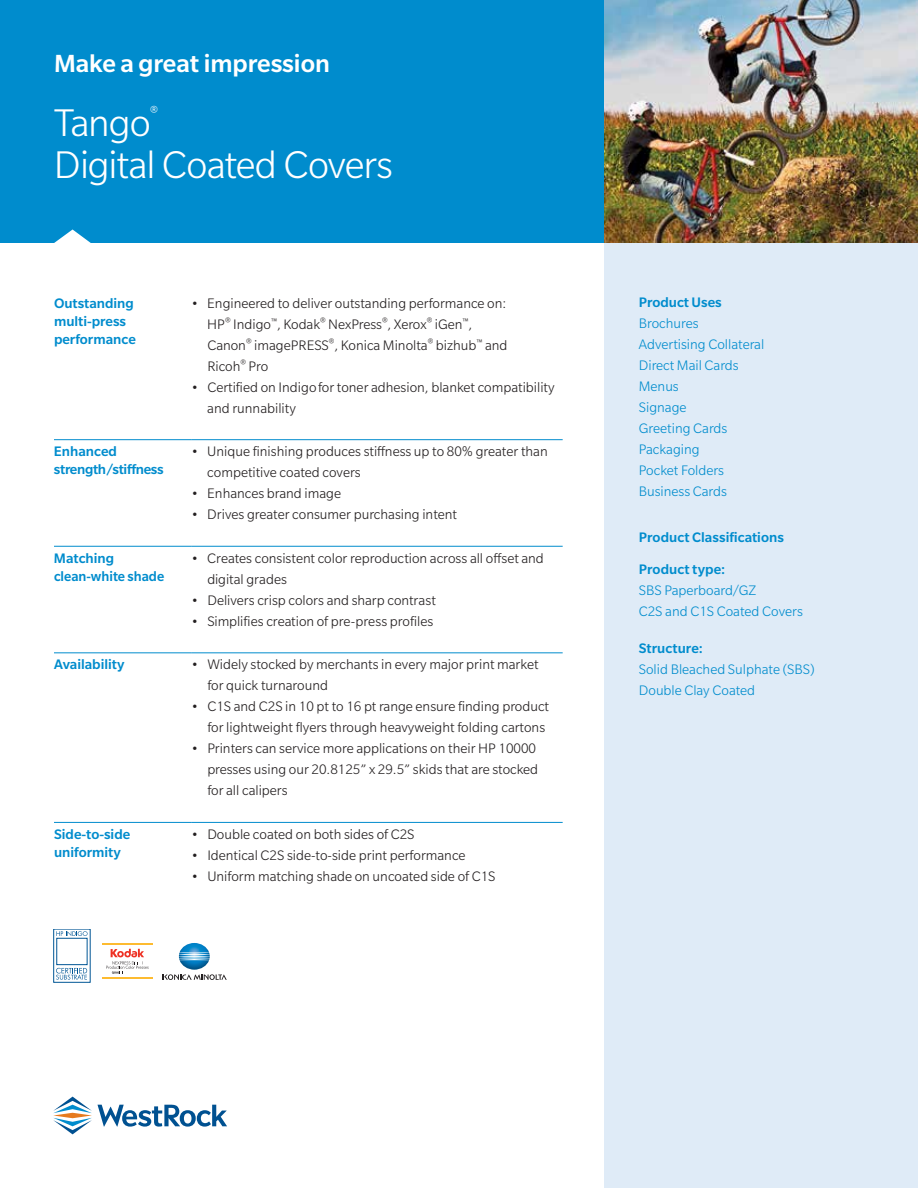
<style>
.page{position:relative;width:918px;height:1188px;background:#fff}
.page>*{position:absolute;margin:0;border:0;box-sizing:border-box;transform-origin:0 0}
.t1{font:300 42px "Slate Pro";letter-spacing:-.025em;color:#fff}
.t2{font:500 27px "Slate Pro";color:#fff}
.t3{font:300 15px/21px "Slate Pro";color:#231f20}
.t4{font:300 15px/21px "Slate Pro";color:#008ccd}
.t5{font:500 15px/18px "Slate Pro";color:#008ccd}
.t6{font:500 15px "Slate Pro";letter-spacing:-.02em;color:#008ccd}
.t7{font:500 15px "Slate Pro";color:#008ccd;scale:.96 1}
.t8{font:300 12.3px "Slate Pro";color:#fff}
.s1{font-weight:500}
</style>
<div class="page">
<div style="left:605px;top:230px;width:313px;height:958px;background:#dfebf7"></div>
<hr style="left:54px;top:439px;width:137px;height:1px;background:#008ccd">
<hr style="left:191px;top:439px;width:372px;height:1px;background:#008ccd">
<hr style="left:54px;top:546px;width:137px;height:1px;background:#008ccd">
<hr style="left:191px;top:546px;width:372px;height:1px;background:#008ccd">
<hr style="left:54px;top:652px;width:137px;height:1px;background:#008ccd">
<hr style="left:191px;top:652px;width:372px;height:1px;background:#008ccd">
<hr style="left:54px;top:822px;width:137px;height:1px;background:#008ccd">
<hr style="left:191px;top:822px;width:372px;height:1px;background:#008ccd">
<div style="left:0;top:0;width:918px;height:243px;background:#008ccd"></div>
<svg style="left:54px;top:230px;width:37px;height:13px"></svg>
<img style="left:605px;top:0;width:313px;height:243px">
<hr style="left:102px;top:943px;width:50px;height:2px;background:#fdbb30">
<svg style="left:106px;top:949px;width:43px;height:25px"></svg>
<hr style="left:102px;top:978px;width:50px;height:1px;background:#fdbb30">
<div style="left:56px;top:938px;width:31px;height:27px;background:#fff;border:1px solid #005695"></div>
<svg style="left:56px;top:968px;width:31px;height:12px"></svg>
<svg style="left:56px;top:931px;width:32px;height:5px"></svg>
<img style="left:179px;top:943px;width:31px;height:27px">
<svg style="left:163px;top:974px;width:64px;height:6px"></svg>
<svg style="left:53px;top:1097px;width:39px;height:37px"></svg>
<svg style="left:98px;top:1104px;width:129px;height:23px"></svg>
<p class="t2" style="left:54px;top:49px;width:277px">Make a great impression</p>
<p class="t1" style="left:54px;top:100px;width:98px">Tango</p>
<p class="t8" style="left:150px;top:105px;width:9px">®</p>
<p class="t1" style="left:54px;top:142px;width:341px">Digital Coated Covers</p>
<p class="t5" style="left:54px;top:294px;width:83px">Outstanding multi-press performance</p>
<p class="t3" style="left:191px;top:292px;width:9px">•</p>
<p class="t3" style="left:207px;top:292px;width:302px">Engineered to deliver outstanding performance on:<br>HP<sup>®</sup> Indigo<sup>™</sup>, Kodak<sup>®</sup> NexPress<sup>®</sup>, Xerox<sup>®</sup> iGen<sup>™</sup> , Canon<sup>®</sup> imagePRESS<sup>®</sup>, Konica Minolta<sup>®</sup> bizhub<sup>™</sup> and Ricoh<sup>®</sup> Pro</p>
<p class="t4" style="left:639px;top:292px;width:127px"><span class="s1">Product Uses<br></span>Brochures<br>Advertising Collateral<br>Direct Mail Cards</p>
<p class="t3" style="left:191px;top:376px;width:9px">•</p>
<p class="t3" style="left:207px;top:376px;width:349px">Certified on Indigo for toner adhesion, blanket compatibility</p>
<p class="t4" style="left:639px;top:376px;width:42px">Menus</p>
<p class="t3" style="left:207px;top:397px;width:90px">and runnability</p>
<p class="t4" style="left:639px;top:397px;width:49px">Signage</p>
<p class="t4" style="left:639px;top:418px;width:90px">Greeting Cards</p>
<p class="t5" style="left:54px;top:442px;width:64px">Enhanced</p>
<p class="t3" style="left:191px;top:441px;width:358px">• Unique finishing produces stiffness up to 80% greater than</p>
<p class="t4" style="left:639px;top:439px;width:62px">Packaging</p>
<p class="t6" style="left:54px;top:461px;width:111px">strength/stiffness</p>
<p class="t3" style="left:207px;top:462px;width:155px">competitive coated covers</p>
<p class="t4" style="left:639px;top:460px;width:87px">Pocket Folders</p>
<p class="t3" style="left:191px;top:483px;width:151px">• Enhances brand image</p>
<p class="t4" style="left:639px;top:481px;width:90px">Business Cards</p>
<p class="t3" style="left:191px;top:504px;width:267px">• Drives greater consumer purchasing intent</p>
<p class="t5" style="left:639px;top:528px;width:147px">Product Classifications</p>
<p class="t5" style="left:54px;top:549px;width:62px">Matching</p>
<p class="t3" style="left:191px;top:548px;width:354px">• Creates consistent color reproduction across all offset and</p>
<p class="t7" style="left:54px;top:568px;width:116px">clean-white shade</p>
<p class="t3" style="left:207px;top:569px;width:81px">digital grades</p>
<p class="t3" style="left:191px;top:590px;width:246px">• Delivers crisp colors and sharp contrast</p>
<p class="t3" style="left:191px;top:611px;width:244px">• Simplifies creation of pre-press profiles</p>
<p class="t5" style="left:54px;top:655px;width:72px">Availability</p>
<p class="t3" style="left:207px;top:654px;width:333px;text-indent:-16px">• Widely stocked by merchants in every major print market for quick turnaround</p>
<p class="t3" style="left:191px;top:696px;width:359px;text-align:right">• C1S and C2S in 10 pt to 16 pt range ensure finding product for lightweight flyers through heavyweight folding cartons</p>
<p class="t3" style="left:207px;top:738px;width:332px;text-indent:-16px">• Printers can service more applications on their HP 10000 presses using our 20.8125” x 29.5” skids that are stocked for all calipers</p>
<p class="t5" style="left:54px;top:825px;width:78px">Side-to-side</p>
<p class="t3" style="left:191px;top:824px;width:225px">• Double coated on both sides of C2S</p>
<p class="t5" style="left:54px;top:843px;width:68px">uniformity</p>
<p class="t3" style="left:191px;top:845px;width:276px">• Identical C2S side-to-side print performance</p>
<p class="t3" style="left:191px;top:866px;width:306px">• Uniform matching shade on uncoated side of C1S</p>
<p class="t5" style="left:639px;top:560px;width:88px">Product type:</p>
<p class="t4" style="left:639px;top:579px;width:166px">SBS Paperboard/GZ<br>C2S and C1S Coated Covers</p>
<p class="t5" style="left:639px;top:639px;width:66px">Structure:</p>
<p class="t4" style="left:639px;top:659px;width:177px">Solid Bleached Sulphate (SBS)<br>Double Clay Coated</p>
</div>
